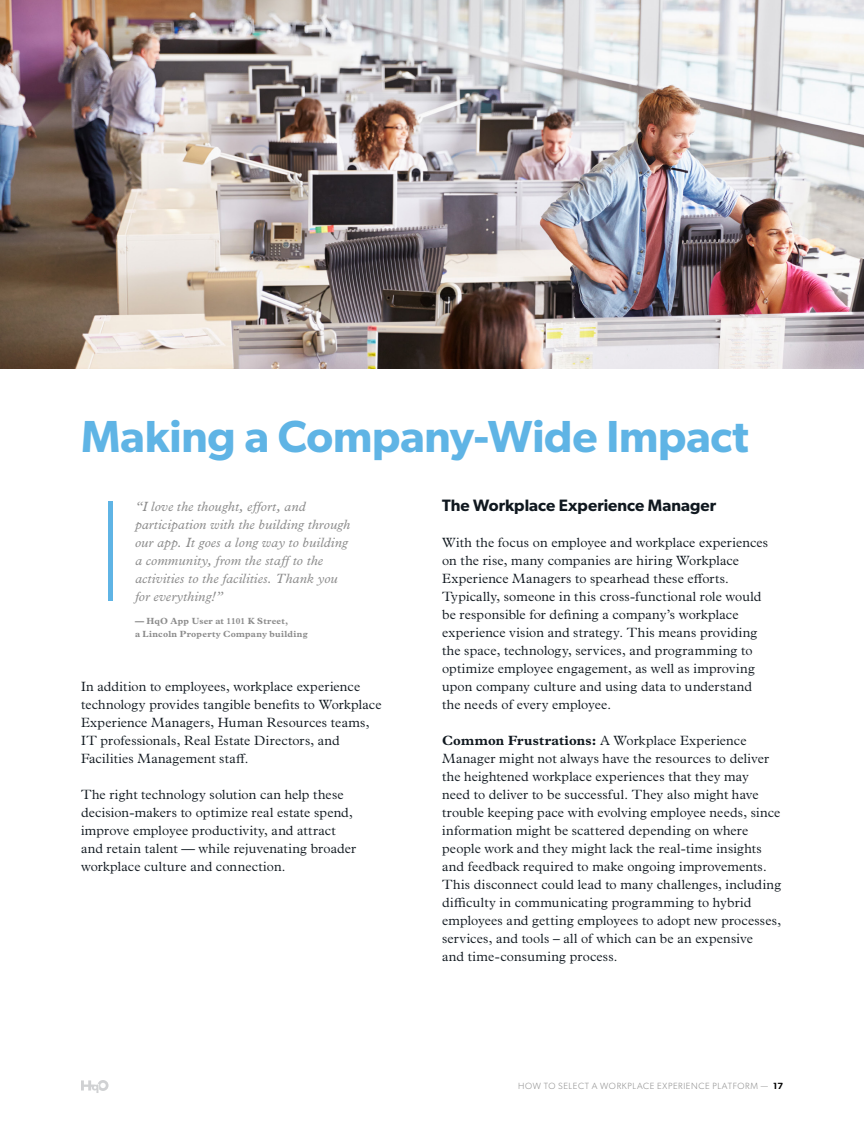
<style>
.page{position:relative;width:864px;height:1134px;background:#fff}
.page>*{position:absolute;margin:0;border:0;box-sizing:border-box;transform-origin:0 0}
.t1{font:600 45px "Gibson";letter-spacing:-.005em;color:#5fb4e5}
.t2{font:600 16.5px "Gibson";letter-spacing:.005em;color:#10181f}
.t3{font:300 13.5px/18px "Plantin MT Pro";letter-spacing:.01em;color:#10181f}
.t4{font:italic 13.5px/18px "Plantin MT Pro";letter-spacing:.015em;color:#8c8c8c}
.t5{font:700 9px/13.5px "Plantin MT Pro";letter-spacing:.025em;color:#8c8c8c}
.t6{font:300 9px "Gibson";letter-spacing:.07em;color:#8c8c8c}
.s1{font-weight:700}
.s2{font-weight:600;color:#000}
</style>
<div class="page">
<svg style="left:81px;top:1080px;width:28px;height:13px"></svg>
<img style="left:0;top:0;width:864px;height:369px">
<div style="left:108px;top:502px;width:5px;height:99px;background:#5fb4e5"></div>
<h1 class="t1" style="left:81px;top:410px;width:669px">Making a Company-Wide Impact</h1>
<p class="t4" style="left:135px;top:498px;width:217px">“I love the thought, effort, and participation with the building through our app. It goes a long way to building a community, from the staff to the activities to the facilities. Thank you for everything!”</p>
<p class="t5" style="left:135px;top:614px;width:174px">— HqO App User at 1101 K Street,<br>a Lincoln Property Company building</p>
<p class="t3" style="left:81px;top:678px;width:302px">In addition to employees, workplace experience technology provides tangible benefits to Workplace Experience Managers, Human Resources teams, IT professionals, Real Estate Directors, and Facilities Management staff.</p>
<p class="t3" style="left:81px;top:786px;width:277px">The right technology solution can help these decision-makers to optimize real estate spend, improve employee productivity, and attract and retain talent — while rejuvenating broader workplace culture and connection.</p>
<p class="t2" style="left:442px;top:495px;width:276px">The Workplace Experience Manager</p>
<p class="t3" style="left:442px;top:534px;width:328px">With the focus on employee and workplace experiences on the rise, many companies are hiring Workplace Experience Managers to spearhead these efforts.<br>Typically, someone in this cross-functional role would be responsible for defining a company’s workplace experience vision and strategy. This means providing the space, technology, services, and programming to optimize employee engagement, as well as improving upon company culture and using data to understand the needs of every employee.</p>
<p class="t3" style="left:442px;top:732px;width:341px"><span class="s1">Common Frustrations:</span> A Workplace Experience Manager might not always have the resources to deliver the heightened workplace experiences that they may<br>need to deliver to be successful. They also might have trouble keeping pace with evolving employee needs, since information might be scattered depending on where people work and they might lack the real-time insights and feedback required to make ongoing improvements.<br>This disconnect could lead to many challenges, including difficulty in communicating programming to hybrid employees and getting employees to adopt new processes, services, and tools – all of which can be an expensive<br>and time-consuming process.</p>
<p class="t6" style="left:518px;top:1081px;width:266px">HOW TO SELECT A WORKPLACE EXPERIENCE PLATFORM — <span class="s2">17</span></p>
</div>
